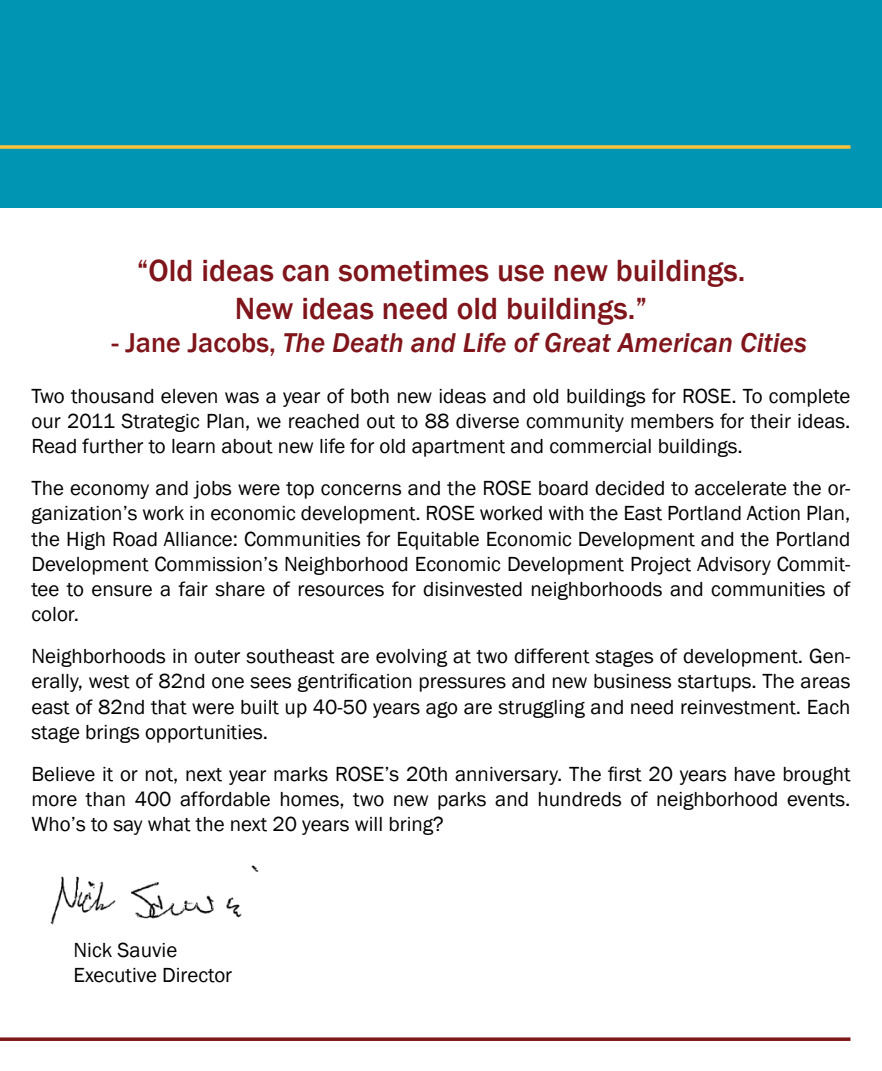
<style>
.page{position:relative;width:882px;height:1071px;background:#fff}
.page>*{position:absolute;margin:0;border:0;box-sizing:border-box;transform-origin:0 0}
.t1{font:500 31.5px/37.8px "Franklin Gothic";color:#7f151b;text-align:center}
.t2{font:italic 500 28px "Franklin Gothic";color:#7f151b}
.t3{font:21px/25.2px "Franklin Gothic";color:#000;text-align:justify}
.s1{font-style:normal}
</style>
<div class="page">
<div style="left:0;top:0;width:882px;height:208px;background:#0095b3"></div>
<svg style="left:0;top:1037px;width:850px;height:4px;background:#8e3234"></svg>
<svg style="left:0;top:145px;width:850px;height:4px;background:#d9bc48"></svg>
<img style="left:50px;top:865px;width:209px;height:60px">
<h1 class="t1" style="left:137px;top:252px;width:610px">“Old ideas can sometimes use new buildings.<br>New ideas need old buildings.”</h1>
<h2 class="t2" style="left:112px;top:326px;width:697px"><span class="s1">- Jane Jacobs,</span> The Death and Life of Great American Cities</h2>
<p class="t3" style="left:32px;top:384px;width:820px">Two thousand eleven was a year of both new ideas and old buildings for ROSE. To complete our 2011 Strategic Plan, we reached out to 88 diverse community members for their ideas.<br>Read further to learn about new life for old apartment and commercial buildings.</p>
<p class="t3" style="left:32px;top:476px;width:821px">The economy and jobs were top concerns and the ROSE board decided to accelerate the or&shy;ganization’s work in economic development. ROSE worked with the East Portland Action Plan, the High Road Alliance: Communities for Equitable Economic Development and the Portland Development Commission’s Neighborhood Economic Development Project Advisory Commit&shy;tee to ensure a fair share of resources for disinvested neighborhoods and communities of color.</p>
<p class="t3" style="left:32px;top:644px;width:821px">Neighborhoods in outer southeast are evolving at two different stages of development. Gen&shy;erally, west of 82nd one sees gentrification pressures and new business startups. The areas east of 82nd that were built up 40-50 years ago are struggling and need reinvestment. Each stage brings opportunities.</p>
<p class="t3" style="left:32px;top:762px;width:821px">Believe it or not, next year marks ROSE’s 20th anniversary. The first 20 years have brought more than 400 affordable homes, two new parks and hundreds of neighborhood events.<br>Who’s to say what the next 20 years will bring?</p>
<p class="t3" style="left:74px;top:938px;width:160px">Nick Sauvie<br>Executive Director</p>
</div>
